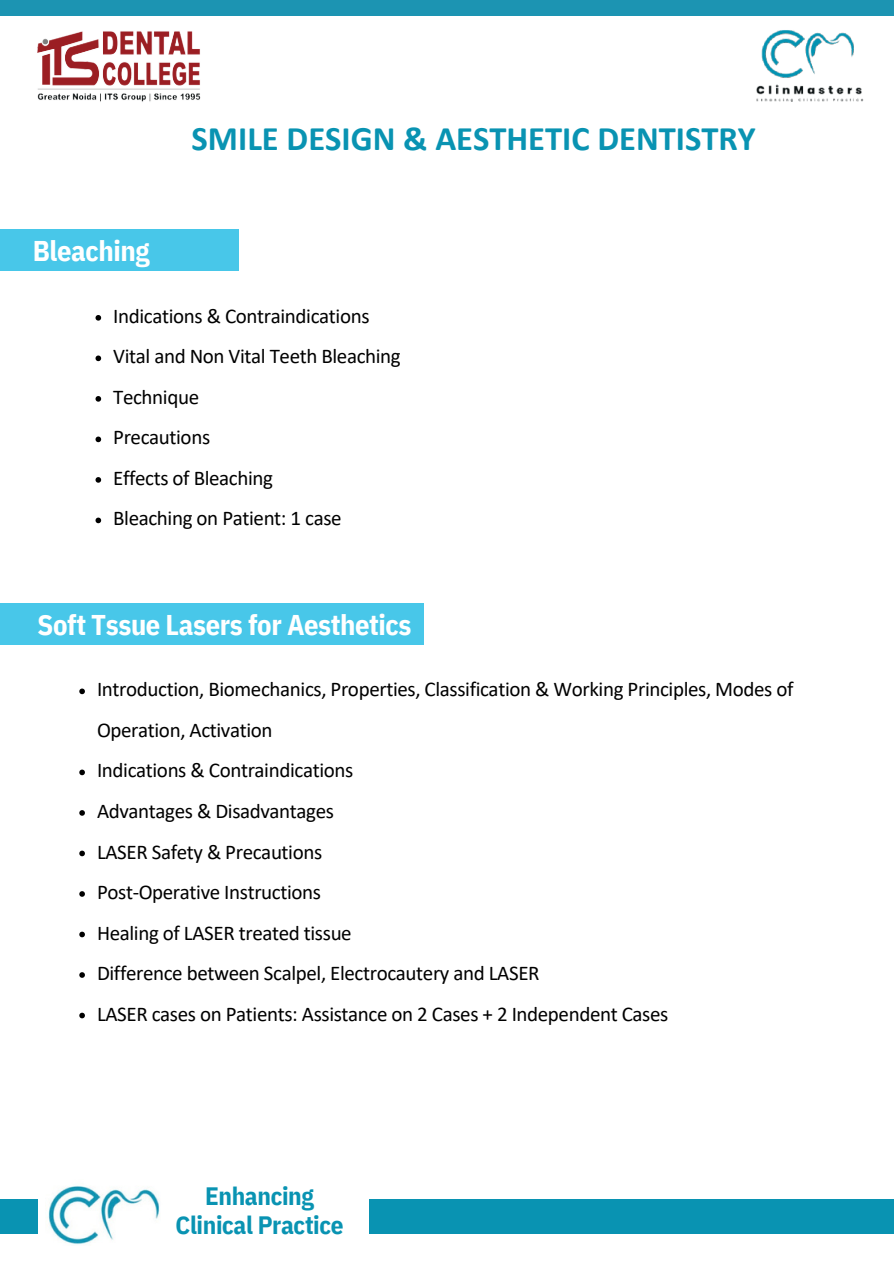
<style>
.page{position:relative;width:894px;height:1264px;background:#fff}
.page>*{position:absolute;margin:0;border:0;box-sizing:border-box;transform-origin:0 0}
.t1{font:700 34.5px "Calibri";color:#0993b2}
.t2{font:700 28.5px "IBM Plex Sans Cond";letter-spacing:-.015em;color:#fff}
.t3{font:700 25.05px/29.2px "IBM Plex Sans Cond";letter-spacing:-.015em;color:#0993b2;text-align:center}
.t4{font:21px/40.5px "Calibri";letter-spacing:-.02em;color:#000}
</style>
<div class="page">
<div style="left:0;top:1199px;width:893px;height:34px;background:#0993b2"></div>
<div style="left:39px;top:1169px;width:329px;height:94px;background:#fff"></div>
<img style="left:48px;top:1185px;width:112px;height:60px">
<div style="left:0;top:229px;width:238px;height:42px;background:#48c7e9"></div>
<svg style="left:95px;top:315px;width:6px;height:5px"></svg>
<svg style="left:95px;top:355px;width:6px;height:6px"></svg>
<svg style="left:95px;top:396px;width:6px;height:5px"></svg>
<svg style="left:95px;top:436px;width:6px;height:6px"></svg>
<svg style="left:95px;top:477px;width:6px;height:5px"></svg>
<svg style="left:95px;top:517px;width:6px;height:6px"></svg>
<div style="left:0;top:603px;width:424px;height:42px;background:#48c7e9"></div>
<svg style="left:79px;top:688px;width:6px;height:6px"></svg>
<svg style="left:79px;top:769px;width:6px;height:6px"></svg>
<svg style="left:79px;top:810px;width:6px;height:5px"></svg>
<svg style="left:79px;top:850px;width:6px;height:6px"></svg>
<svg style="left:79px;top:891px;width:6px;height:5px"></svg>
<svg style="left:79px;top:931px;width:6px;height:6px"></svg>
<svg style="left:79px;top:972px;width:6px;height:5px"></svg>
<svg style="left:79px;top:1012px;width:6px;height:6px"></svg>
<div style="left:0;top:0;width:893px;height:15px;background:#1c94b2"></div>
<img style="left:756px;top:30px;width:108px;height:72px">
<img style="left:37px;top:31px;width:164px;height:71px">
<p class="t2" style="left:33px;top:232px;width:118px">Bleaching</p>
<p class="t1" style="left:191px;top:124px;width:565px">SMILE DESIGN &amp; AESTHETIC DENTISTRY</p>
<h1 class="t4" style="left:113px;top:297px;width:258px">Indications &amp; Contraindications</h1>
<h2 class="t4" style="left:113px;top:338px;width:289px">Vital and Non Vital Teeth Bleaching</h2>
<p class="t4" style="left:113px;top:378px;width:87px">Technique</p>
<p class="t4" style="left:113px;top:419px;width:98px">Precautions</p>
<p class="t4" style="left:113px;top:459px;width:161px">Effects of Bleaching</p>
<p class="t4" style="left:113px;top:500px;width:230px">Bleaching on Patient: 1 case</p>
<p class="t2" style="left:38px;top:605px;width:375px">Soft Tssue Lasers for Aesthetics</p>
<p class="t4" style="left:97px;top:671px;width:698px">Introduction, Biomechanics, Properties, Classification &amp; Working Principles, Modes of<br>Operation, Activation</p>
<h2 class="t4" style="left:97px;top:752px;width:258px">Indications &amp; Contraindications</h2>
<p class="t4" style="left:97px;top:792px;width:238px">Advantages &amp; Disadvantages</p>
<p class="t4" style="left:97px;top:833px;width:227px">LASER Safety &amp; Precautions</p>
<p class="t4" style="left:97px;top:873px;width:225px">Post-Operative Instructions</p>
<p class="t4" style="left:97px;top:914px;width:256px">Healing of LASER treated tissue</p>
<p class="t4" style="left:97px;top:954px;width:444px">Difference between Scalpel, Electrocautery and LASER</p>
<p class="t4" style="left:97px;top:995px;width:572px">LASER cases on Patients: Assistance on 2 Cases + 2 Independent Cases</p>
<p class="t3" style="left:175px;top:1180px;width:169px">Enhancing<br>Clinical Practice</p>
</div>
